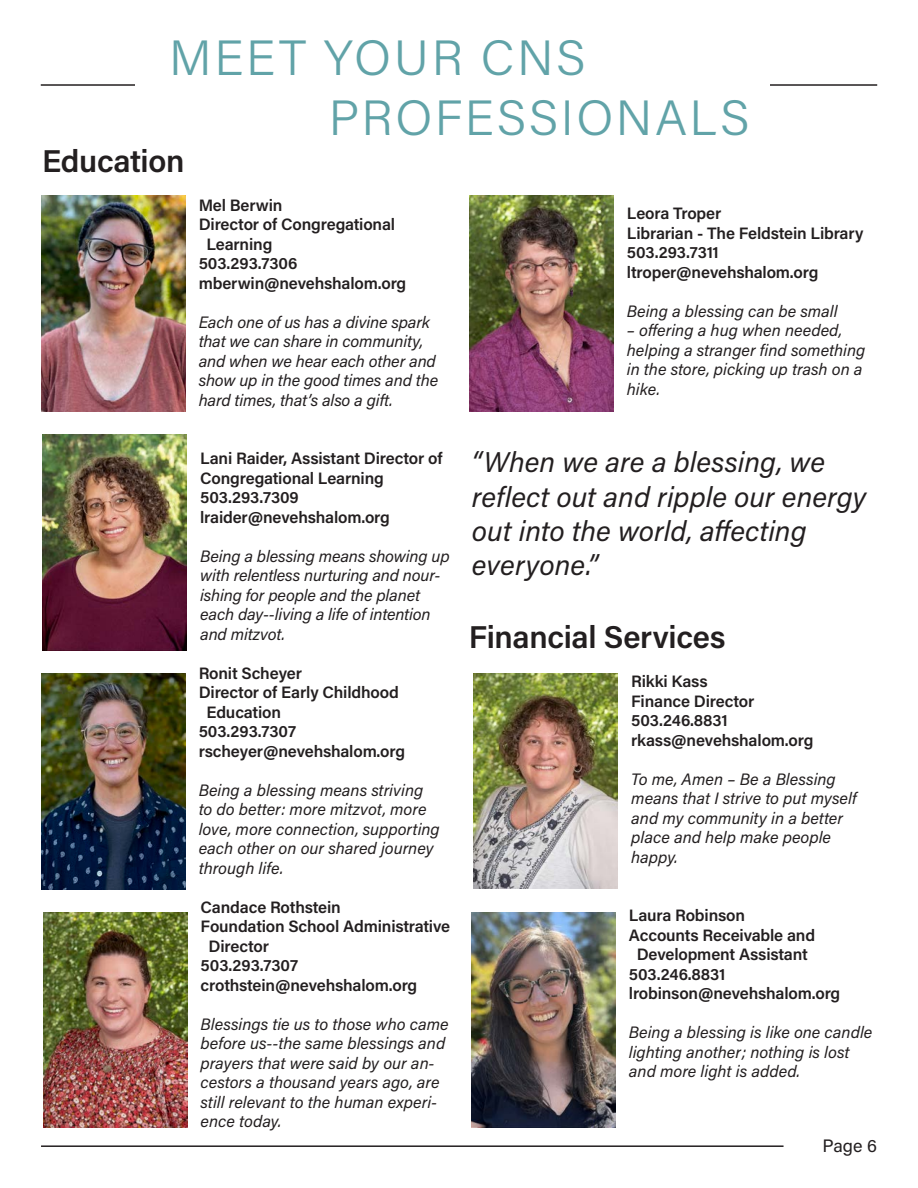
<style>
.page{position:relative;width:918px;height:1188px;background:#fff}
.page>*{position:absolute;margin:0;border:0;box-sizing:border-box;transform-origin:0 0}
.t1{font:300 49.5px "Acumin Pro";letter-spacing:.05em;color:#61a3a8}
.t2{font:600 31.5px "Acumin Pro";letter-spacing:-.01em;color:#231f20}
.t3{font:italic 28.5px/34.2px "Acumin Pro";color:#231f20}
.t4{font:18px "Acumin Pro";color:#231f20}
.t5{font:italic 16.5px/19.5px "Acumin Pro";color:#231f20}
.t6{font:600 16.5px/19.5px "Acumin Pro";letter-spacing:-.01em;color:#231f20}
</style>
<div class="page">
<hr style="left:41px;top:1145px;width:743px;height:2px;background:#231f20">
<img style="left:41px;top:195px;width:144px;height:216px">
<img style="left:41px;top:673px;width:144px;height:216px">
<img style="left:43px;top:912px;width:144px;height:216px">
<img style="left:42px;top:434px;width:145px;height:216px">
<img style="left:469px;top:195px;width:144px;height:216px">
<img style="left:474px;top:673px;width:144px;height:216px">
<img style="left:471px;top:912px;width:144px;height:216px">
<hr style="left:41px;top:84px;width:836px;height:2px;background:#231f20">
<div style="left:135px;top:42px;width:635px;height:69px;background:#fff"></div>
<p class="t1" style="left:169px;top:24px;width:418px">MEET YOUR CNS</p>
<p class="t1" style="left:329px;top:83px;width:422px">PROFESSIONALS</p>
<p class="t2" style="left:42px;top:139px;width:144px">Education</p>
<p class="t6" style="left:199px;top:194px;width:85px">Mel Berwin</p>
<p class="t6" style="left:199px;top:214px;width:198px">Director of Congregational</p>
<p class="t6" style="left:206px;top:233px;width:67px">Learning</p>
<p class="t6" style="left:199px;top:253px;width:100px">503.293.7306</p>
<p class="t6" style="left:199px;top:272px;width:209px">mberwin@nevehshalom.org</p>
<p class="t5" style="left:199px;top:311px;width:241px">Each one of us has a divine spark that we can share in community, and when we hear each other and show up in the good times and the hard times, that’s also a gift.</p>
<p class="t6" style="left:200px;top:448px;width:244px">Lani Raider, Assistant Director of</p>
<p class="t6" style="left:200px;top:467px;width:185px">Congregational Learning</p>
<p class="t6" style="left:200px;top:487px;width:100px">503.293.7309</p>
<p class="t6" style="left:200px;top:506px;width:191px">lraider@nevehshalom.org</p>
<p class="t5" style="left:200px;top:545px;width:251px">Being a blessing means showing up with relentless nurturing and nour&shy;ishing for people and the planet each day--living a life of intention and mitzvot.</p>
<p class="t6" style="left:199px;top:662px;width:105px">Ronit Scheyer</p>
<p class="t6" style="left:199px;top:682px;width:202px">Director of Early Childhood</p>
<p class="t6" style="left:206px;top:701px;width:76px">Education</p>
<p class="t6" style="left:199px;top:721px;width:99px">503.293.7307</p>
<p class="t6" style="left:199px;top:740px;width:208px">rscheyer@nevehshalom.org</p>
<p class="t5" style="left:199px;top:779px;width:243px">Being a blessing means striving to do better: more mitzvot, more love, more connection, supporting each other on our shared journey through life.</p>
<p class="t6" style="left:201px;top:896px;width:142px">Candace Rothstein</p>
<p class="t6" style="left:201px;top:916px;width:251px">Foundation School Administrative</p>
<p class="t6" style="left:201px;top:935px;width:99px;text-indent:8px">Director<br>503.293.7307</p>
<p class="t6" style="left:201px;top:974px;width:218px">crothstein@nevehshalom.org</p>
<p class="t5" style="left:201px;top:1013px;width:250px">Blessings tie us to those who came before us--the same blessings and prayers that were said by our an&shy;cestors a thousand years ago, are still relevant to the human experi&shy;ence today.</p>
<p class="t6" style="left:627px;top:203px;width:96px">Leora Troper</p>
<p class="t6" style="left:627px;top:222px;width:238px">Librarian - The Feldstein Library</p>
<p class="t6" style="left:627px;top:242px;width:94px">503.293.7311</p>
<p class="t6" style="left:627px;top:261px;width:193px">ltroper@nevehshalom.org</p>
<p class="t5" style="left:627px;top:300px;width:212px">Being a blessing can be small</p>
<p class="t5" style="left:627px;top:320px;width:240px">– offering a hug when needed, helping a stranger find something in the store, picking up trash on a hike.</p>
<p class="t3" style="left:472px;top:444px;width:396px">“When we are a blessing, we reflect out and ripple our energy out into the world, affecting everyone.”</p>
<p class="t2" style="left:469px;top:615px;width:258px">Financial Services</p>
<p class="t6" style="left:631px;top:671px;width:78px">Rikki Kass</p>
<p class="t6" style="left:631px;top:690px;width:125px">Finance Director</p>
<p class="t6" style="left:631px;top:710px;width:98px">503.246.8831</p>
<p class="t6" style="left:631px;top:729px;width:184px">rkass@nevehshalom.org</p>
<p class="t5" style="left:631px;top:768px;width:227px">To me, Amen – Be a Blessing means that I strive to put myself and my community in a better place and help make people happy.</p>
<p class="t6" style="left:629px;top:905px;width:118px">Laura Robinson</p>
<p class="t6" style="left:629px;top:924px;width:188px">Accounts Receivable and</p>
<p class="t6" style="left:637px;top:944px;width:173px">Development Assistant</p>
<p class="t6" style="left:629px;top:963px;width:98px">503.246.8831</p>
<p class="t6" style="left:629px;top:983px;width:213px">lrobinson@nevehshalom.org</p>
<p class="t5" style="left:629px;top:1022px;width:245px">Being a blessing is like one candle lighting another; nothing is lost and more light is added.</p>
<p class="t4" style="left:823px;top:1133px;width:56px">Page 6</p>
</div>
